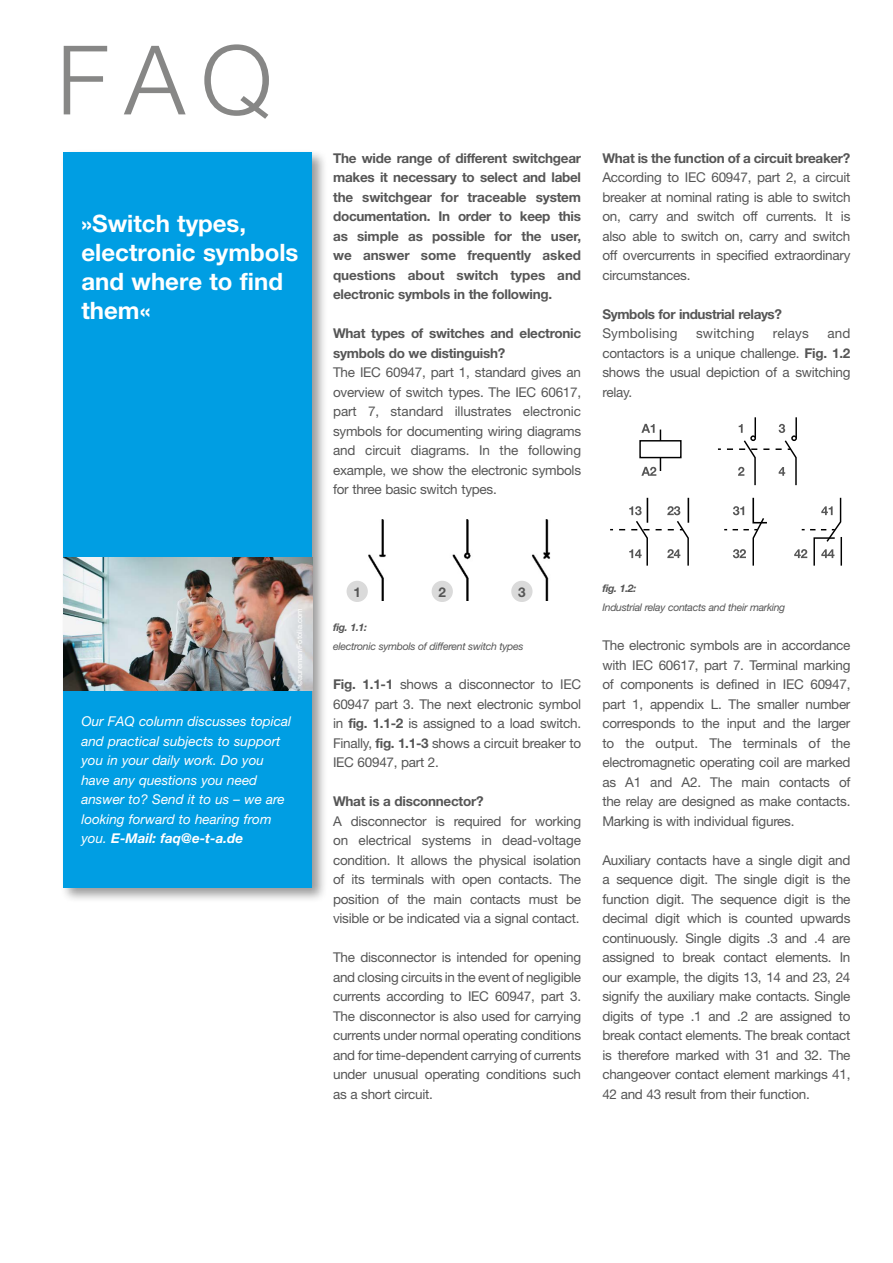
<style>
.page{position:relative;width:893px;height:1263px;background:#fff}
.page>*{position:absolute;margin:0;border:0;box-sizing:border-box;transform-origin:0 0}
.t1{font:300 96px "Helvetica Neue LT";color:#878786}
.t2{font:700 24px/28.8px "Helvetica Neue LT";color:#fff}
.t3{font:13.5px/19.5px "Helvetica Neue LT";letter-spacing:-.02em;color:#565656;text-align:justify}
.t4{font:700 13.5px/19.5px "Helvetica Neue LT";letter-spacing:-.02em;color:#565656;text-align:justify}
.t5{font:italic 13.5px/19.5px "Helvetica Neue LT";color:#fff}
.t6{font:13.5px "Helvetica Neue LT";letter-spacing:.01em;color:#565656}
.t7{font:italic 10.5px "Helvetica Neue LT";letter-spacing:-.03em;color:#565656}
.t8{font:italic 700 10.5px "Helvetica Neue LT";letter-spacing:-.03em;color:#565656}
.t9{font:7.5px "Helvetica Neue LT";color:#fff}
.s1{font-weight:700}
</style>
<div class="page">
<img style="left:353px;top:519px;width:33px;height:81px">
<img style="left:446px;top:519px;width:25px;height:81px">
<img style="left:525px;top:519px;width:26px;height:81px">
<div style="left:347px;top:581px;width:21px;height:21px;background:#dadada;border-radius:50%"></div>
<div style="left:432px;top:581px;width:21px;height:21px;background:#dadada;border-radius:50%"></div>
<div style="left:511px;top:581px;width:21px;height:21px;background:#dadada;border-radius:50%"></div>
<svg style="left:641px;top:424px;width:14px;height:9px"></svg>
<svg style="left:641px;top:467px;width:15px;height:9px"></svg>
<hr style="left:660px;top:430px;width:1px;height:41px;background:#000">
<div style="left:640px;top:441px;width:41px;height:17px;background:#fff"></div>
<div style="left:639px;top:440px;width:43px;height:18px;border:1px solid #000"></div>
<hr style="left:754px;top:417px;width:2px;height:21px;background:#000">
<hr style="left:795px;top:417px;width:2px;height:21px;background:#000">
<svg style="left:718px;top:424px;width:79px;height:62px"></svg>
<svg style="left:610px;top:498px;width:80px;height:68px"></svg>
<svg style="left:724px;top:497px;width:43px;height:69px"></svg>
<svg style="left:794px;top:497px;width:48px;height:69px"></svg>
<hr style="left:840px;top:537px;width:2px;height:29px;background:#000">
<div style="left:61px;top:149px;width:267px;height:754px;background:#000;opacity:.4"></div>
<div style="left:64px;top:152px;width:248px;height:736px;background:#009ee3"></div>
<img style="left:64px;top:557px;width:248px;height:134px">
<h1 class="t1" style="left:57px;top:22px;width:217px">FAQ</h1>
<h2 class="t2" style="left:81px;top:209px;width:219px">»Switch types, electronic symbols and where to find them«</h2>
<p class="t4" style="left:333px;top:148px;width:250px">The wide range of different switchgear makes it necessary to select and label the switchgear for traceable system documentation. In order to keep this as simple as possible for the user, we answer some frequently asked questions about switch types and electronic symbols in the following.</p>
<p class="t4" style="left:333px;top:323px;width:250px">What types of switches and electronic symbols do we distinguish?</p>
<p class="t3" style="left:333px;top:362px;width:250px">The IEC 60947, part 1, standard gives an overview of switch types. The IEC 60617, part 7, standard illustrates electronic symbols for documenting wiring diagrams and circuit diagrams. In the following example, we show the electronic symbols for three basic switch types.</p>
<p class="t4" style="left:602px;top:148px;width:250px">What is the function of a circuit breaker?</p>
<p class="t3" style="left:602px;top:168px;width:250px">According to IEC 60947, part 2, a circuit breaker at nominal rating is able to switch on, carry and switch off currents. It is also able to switch on, carry and switch off overcurrents in specified extraordinary circumstances.</p>
<p class="t4" style="left:602px;top:304px;width:181px">Symbols for industrial relays?</p>
<p class="t6" style="left:602px;top:325px;width:77px">Symbolising</p>
<p class="t6" style="left:696px;top:325px;width:60px">switching</p>
<p class="t3" style="left:773px;top:324px;width:37px">relays</p>
<p class="t3" style="left:602px;top:324px;width:250px;text-indent:225px">and contactors is a unique challenge. <span class="s1">Fig. 1.2 </span>shows the usual depiction of a switching relay.</p>
<p class="t9" style="left:295px;top:686px;width:79px;rotate:-90deg">©aureman/Fotolia.com</p>
<p class="t5" style="left:81px;top:711px;width:211px">Our FAQ column discusses topical and practical subjects to support you in your daily work. Do you have any questions you need answer to? Send it to us – we are looking forward to hearing from you. <span class="s1">E-Mail: faq@e-t-a.de</span></p>
<p class="t4" style="left:353px;top:582px;width:9px">1</p>
<p class="t4" style="left:438px;top:582px;width:9px">2</p>
<p class="t4" style="left:518px;top:582px;width:9px">3</p>
<p class="t8" style="left:333px;top:621px;width:35px">fig. 1.1:</p>
<p class="t7" style="left:333px;top:640px;width:192px">electronic symbols of different switch types</p>
<p class="t3" style="left:333px;top:675px;width:250px"><span class="s1">Fig. 1.1-1</span> shows a disconnector to IEC 60947 part 3. The next electronic symbol in <span class="s1">fig. 1.1-2</span> is assigned to a load switch.<br>Finally, <span class="s1">fig. 1.1-3</span> shows a circuit breaker to IEC 60947, part 2.</p>
<p class="t4" style="left:333px;top:791px;width:152px">What is a disconnector?</p>
<p class="t3" style="left:333px;top:811px;width:250px">A disconnector is required for working on electrical systems in dead-voltage condition. It allows the physical isolation of its terminals with open contacts. The position of the main contacts must be visible or be indicated via a signal contact.</p>
<p class="t3" style="left:333px;top:947px;width:250px">The disconnector is intended for opening and closing circuits in the event of negligible currents according to IEC 60947, part 3.<br>The disconnector is also used for carrying currents under normal operating conditions and for time-dependent carrying of currents under unusual operating conditions such as a short circuit.</p>
<p class="t8" style="left:602px;top:582px;width:35px">fig. 1.2:</p>
<p class="t7" style="left:602px;top:601px;width:184px">Industrial relay contacts and their marking</p>
<p class="t3" style="left:602px;top:636px;width:250px">The electronic symbols are in accordance with IEC 60617, part 7. Terminal marking of components is defined in IEC 60947, part 1, appendix L. The smaller number corresponds to the input and the larger to the output. The terminals of the electromagnetic operating coil are marked as A1 and A2. The main contacts of the relay are designed as make contacts.<br>Marking is with individual figures.</p>
<p class="t3" style="left:602px;top:850px;width:250px">Auxiliary contacts have a single digit and a sequence digit. The single digit is the function digit. The sequence digit is the decimal digit which is counted upwards continuously. Single digits .3 and .4 are assigned to break contact elements. In our example, the digits 13, 14 and 23, 24 signify the auxiliary make contacts. Single digits of type .1 and .2 are assigned to break contact elements. The break contact is therefore marked with 31 and 32. The changeover contact element markings 41, 42 and 43 result from their function.</p>
</div>
